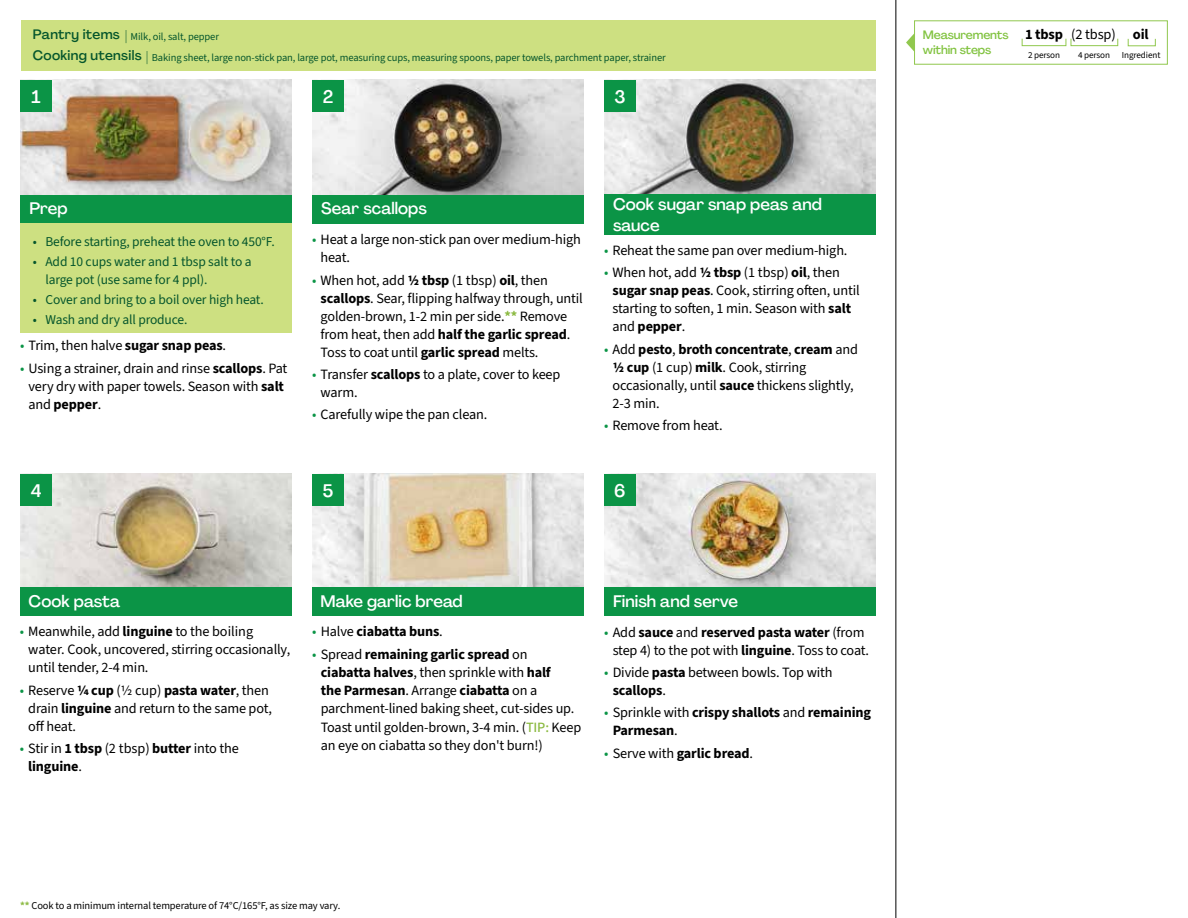
<style>
.page{position:relative;width:1188px;height:918px;background:#fff}
.page>*{position:absolute;margin:0;border:0;box-sizing:border-box;transform-origin:0 0}
.t1{font:500 18px "Agrandir";color:#fff}
.t2{font:500 16.5px/21.1px "Agrandir";color:#fff}
.t3{font:700 14.4px "Source Sans 3";letter-spacing:-.01em;color:#000}
.t4{font:14.25px/18px "Source Sans 3";letter-spacing:-.01em;color:#000}
.t5{font:700 14.25px/18px "Source Sans 3";letter-spacing:-.01em;color:#000}
.t6{font:13.5px/18px "Source Sans 3";letter-spacing:-.01em;color:#05562c}
.t7{font:500 13.5px "Agrandir";letter-spacing:.025em;color:#05562c}
.t8{font:500 12px/15.8px "Agrandir";letter-spacing:-.01em;color:#82c341}
.t9{font:10.5px "Source Sans 3";letter-spacing:-.01em;color:#05562c}
.t10{font:10.5px "Source Sans 3";letter-spacing:-.01em;color:#000}
.t11{font:9.15px "Source Sans 3";letter-spacing:-.01em;color:#000}
.s1{font-family:"Agrandir";font-weight:500;font-size:13.5px}
.s2{color:#0b9446}
.s3{font-weight:700}
.s4{font-weight:700;color:#8cba42}
.s5{font-weight:400;color:#0b9446}
.s6{font-weight:400}
.s7{font-weight:500;color:#8cba42}
</style>
<div class="page">
<img style="left:20px;top:474px;width:272px;height:113px">
<img style="left:312px;top:474px;width:272px;height:113px">
<img style="left:604px;top:473px;width:272px;height:114px">
<img style="left:20px;top:80px;width:272px;height:115px">
<img style="left:312px;top:80px;width:272px;height:115px">
<img style="left:604px;top:80px;width:272px;height:115px">
<div style="left:312px;top:195px;width:272px;height:29px;background:#0b9446"></div>
<div style="left:20px;top:195px;width:272px;height:29px;background:#0b9446"></div>
<div style="left:20px;top:587px;width:272px;height:29px;background:#0b9446"></div>
<div style="left:312px;top:587px;width:272px;height:29px;background:#0b9446"></div>
<div style="left:604px;top:587px;width:272px;height:29px;background:#0b9446"></div>
<div style="left:604px;top:195px;width:272px;height:40px;background:#0b9446"></div>
<div style="left:21px;top:20px;width:855px;height:51px;background:#cde081"></div>
<div style="left:20px;top:224px;width:272px;height:109px;background:#cde081"></div>
<hr style="left:896px;top:0;width:1px;height:918px;background:#000">
<div style="left:20px;top:474px;width:32px;height:32px;background:#0b9446"></div>
<div style="left:20px;top:80px;width:32px;height:32px;background:#0b9446"></div>
<div style="left:312px;top:474px;width:32px;height:32px;background:#0b9446"></div>
<div style="left:312px;top:80px;width:32px;height:32px;background:#0b9446"></div>
<div style="left:604px;top:474px;width:32px;height:32px;background:#0b9446"></div>
<div style="left:604px;top:80px;width:32px;height:32px;background:#0b9446"></div>
<div style="left:914px;top:20px;width:254px;height:45px;border:1px solid #91c84e"></div>
<div style="left:1022px;top:38px;width:44px;height:8px;border:1px solid #91c84e"></div>
<div style="left:1071px;top:38px;width:47px;height:8px;border:1px solid #91c84e"></div>
<div style="left:1128px;top:38px;width:28px;height:8px;border:1px solid #91c84e"></div>
<svg style="left:906px;top:33px;width:9px;height:19px"></svg>
<p class="t9" style="left:33px;top:30px;width:188px"><span class="s1">Pantry items |</span> Milk, oil, salt, pepper</p>
<p class="t7" style="left:33px;top:47px;width:110px">Cooking utensils</p>
<p class="t9" style="left:146px;top:51px;width:521px"><span class="s1">|</span> Baking sheet, large non-stick pan, large pot, measuring cups, measuring spoons, paper towels, parchment paper, strainer</p>
<p class="t1" style="left:32px;top:86px;width:11px">1</p>
<p class="t1" style="left:323px;top:86px;width:12px">2</p>
<p class="t1" style="left:614px;top:85px;width:13px">3</p>
<p class="t2" style="left:29px;top:198px;width:40px">Prep</p>
<p class="t6" style="left:33px;top:232px;width:244px">• Before starting, preheat the oven to 450°F.</p>
<p class="t6" style="left:45px;top:253px;width:208px;text-indent:-13px">• Add 10 cups water and 1 tbsp salt to a large pot (use same for 4 ppl).</p>
<p class="t6" style="left:33px;top:291px;width:233px">• Cover and bring to a boil over high heat.</p>
<p class="t6" style="left:33px;top:311px;width:156px">• Wash and dry all produce.</p>
<p class="t4" style="left:20px;top:337px;width:208px"><span class="s2">•</span> Trim, then halve <span class="s3">sugar snap peas</span>.</p>
<p class="t4" style="left:29px;top:359px;width:260px;text-indent:-9px"><span class="s2">•</span> Using a strainer, drain and rinse <span class="s3">scallops</span>. Pat very dry with paper towels. Season with <span class="s3">salt </span>and <span class="s3">pepper</span>.</p>
<p class="t1" style="left:31px;top:479px;width:12px">4</p>
<p class="t2" style="left:321px;top:198px;width:107px">Sear scallops</p>
<p class="t2" style="left:613px;top:194px;width:210px">Cook sugar snap peas and sauce</p>
<p class="t4" style="left:321px;top:231px;width:262px;text-indent:-9px"><span class="s2">•</span> Heat a large non-stick pan over medium-high heat.</p>
<p class="t4" style="left:321px;top:271px;width:264px;text-indent:-9px"><span class="s2">•</span> When hot, add <span class="s3">1/2 tbsp</span> (1 tbsp) <span class="s3">oil</span>, then <span class="s3">scallops</span>. Sear, flipping halfway through, until golden-brown, 1-2 min per side.<span class="s4">**</span> Remove from heat, then add <span class="s3">half the garlic spread</span>.<br>Toss to coat until <span class="s3">garlic spread</span> melts.</p>
<p class="t4" style="left:321px;top:365px;width:241px;text-indent:-9px"><span class="s2">•</span> Transfer <span class="s3">scallops</span> to a plate, cover to keep warm.</p>
<p class="t4" style="left:312px;top:405px;width:177px"><span class="s2">•</span> Carefully wipe the pan clean.</p>
<p class="t1" style="left:323px;top:479px;width:12px">5</p>
<p class="t4" style="left:604px;top:241px;width:245px"><span class="s2">•</span> Reheat the same pan over medium-high.</p>
<p class="t4" style="left:613px;top:264px;width:249px;text-indent:-9px"><span class="s2">•</span> When hot, add <span class="s3">1/2 tbsp</span> (1 tbsp) <span class="s3">oil</span>, then <span class="s3">sugar snap peas</span>. Cook, stirring often, until starting to soften, 1 min. Season with <span class="s3">salt </span>and <span class="s3">pepper</span>.</p>
<p class="t4" style="left:613px;top:340px;width:247px;text-indent:-9px"><span class="s2">•</span> Add <span class="s3">pesto</span>, <span class="s3">broth concentrate</span>, <span class="s3">cream</span> and <span class="s3">1/2 cup</span> (1 cup) <span class="s3">milk</span>. Cook, stirring occasionally, until <span class="s3">sauce</span> thickens slightly, 2-3 min.</p>
<p class="t4" style="left:604px;top:416px;width:120px"><span class="s2">•</span> Remove from heat.</p>
<p class="t1" style="left:614px;top:479px;width:13px">6</p>
<p class="t2" style="left:29px;top:590px;width:93px">Cook pasta</p>
<p class="t2" style="left:321px;top:590px;width:144px">Make garlic bread</p>
<p class="t2" style="left:613px;top:590px;width:127px">Finish and serve</p>
<p class="t4" style="left:28px;top:623px;width:263px;text-indent:-9px"><span class="s2">•</span> Meanwhile, add <span class="s3">linguine</span> to the boiling water. Cook, uncovered, stirring occasionally, until tender, 2-4 min.</p>
<p class="t4" style="left:28px;top:681px;width:245px;text-indent:-9px"><span class="s2">•</span> Reserve <span class="s3">1/4 cup</span> (1/2 cup) <span class="s3">pasta water</span>, then drain <span class="s3">linguine</span> and return to the same pot, off heat.</p>
<p class="t4" style="left:28px;top:739px;width:212px;text-indent:-9px"><span class="s2">•</span> Stir in <span class="s3">1 tbsp</span> (2 tbsp) <span class="s3">butter</span> into the <span class="s3">linguine</span>.</p>
<p class="t5" style="left:312px;top:623px;width:132px"><span class="s5">•</span> <span class="s6">Halve</span> ciabatta buns<span class="s6">.</span></p>
<p class="t4" style="left:321px;top:645px;width:262px;text-indent:-9px"><span class="s2">•</span> Spread <span class="s3">remaining garlic spread</span> on <span class="s3">ciabatta halves</span>, then sprinkle with <span class="s3">half<br>the Parmesan</span>. Arrange <span class="s3">ciabatta</span> on a parchment-lined baking sheet, cut-sides up.<br>Toast until golden-brown, 3-4 min. (<span class="s7">TIP:</span> Keep an eye on ciabatta so they don't burn!)</p>
<p class="t4" style="left:604px;top:623px;width:266px;text-align:center"><span class="s2">•</span> Add <span class="s3">sauce</span> and <span class="s3">reserved pasta water</span> (from step 4) to the pot with <span class="s3">linguine</span>. Toss to coat.</p>
<p class="t4" style="left:613px;top:663px;width:221px;text-indent:-9px"><span class="s2">•</span> Divide <span class="s3">pasta</span> between bowls. Top with <span class="s3">scallops</span>.</p>
<p class="t5" style="left:613px;top:704px;width:260px;text-indent:-9px"><span class="s5">•</span> <span class="s6">Sprinkle with</span> crispy shallots <span class="s6">and</span> remaining<br>Parmesan<span class="s6">.</span></p>
<p class="t5" style="left:604px;top:744px;width:150px"><span class="s5">•</span> <span class="s6">Serve with</span> garlic bread<span class="s6">.</span></p>
<p class="t10" style="left:20px;top:898px;width:322px"><span class="s4">**</span> Cook to a minimum internal temperature of 74°C/165°F, as size may vary.</p>
<p class="t8" style="left:923px;top:26px;width:87px">Measurements within steps</p>
<p class="t3" style="left:1025px;top:25px;width:125px">1 tbsp <span class="s6">(2 tbsp)</span> oil</p>
<p class="t11" style="left:1028px;top:49px;width:34px">2 person</p>
<p class="t11" style="left:1078px;top:49px;width:34px">4 person</p>
<p class="t11" style="left:1122px;top:49px;width:40px">Ingredient</p>
</div>
